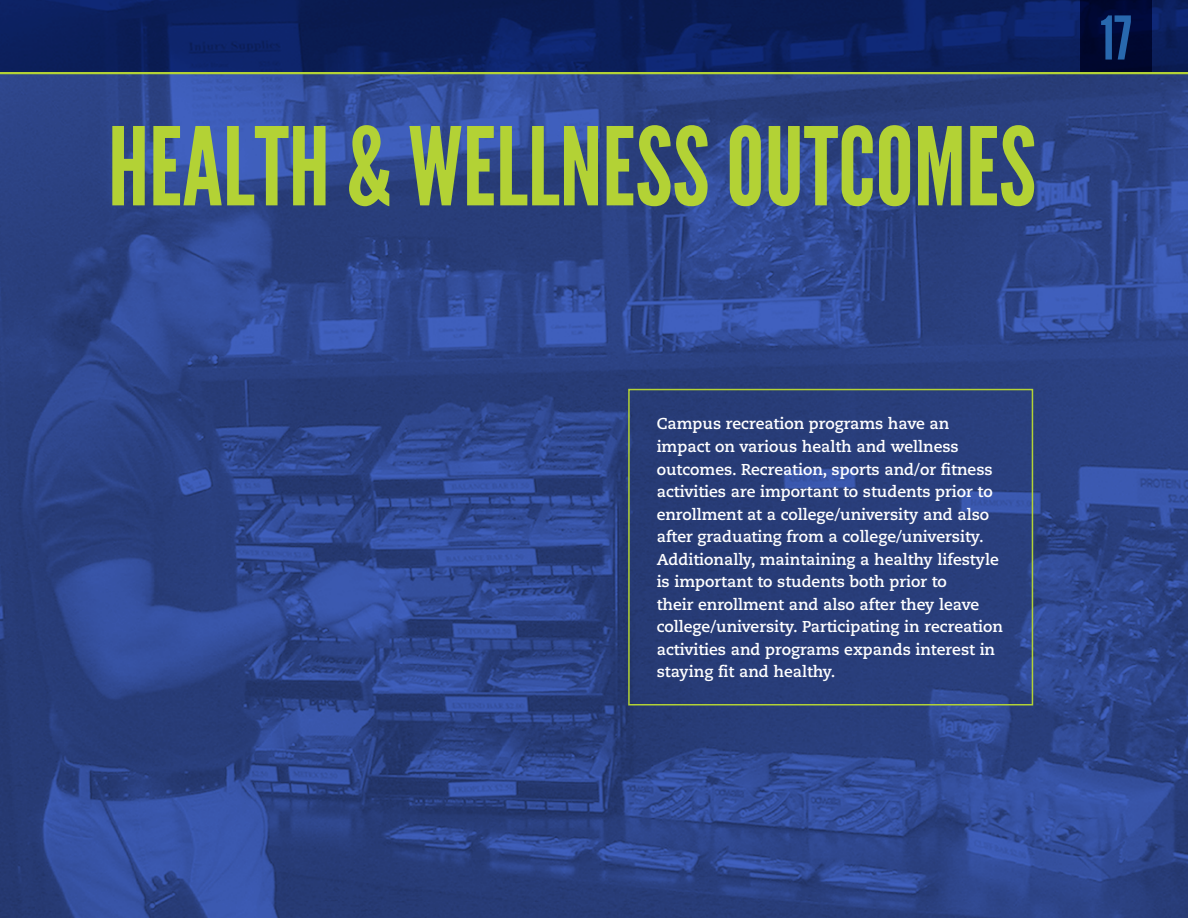
<style>
.page{position:relative;width:1188px;height:918px;background:#fff}
.page>*{position:absolute;margin:0;border:0;box-sizing:border-box;transform-origin:0 0}
.t1{font:108px "League Gothic";color:#b3d235}
.t2{font:60px "League Gothic";color:#2868ae}
.t3{font:700 15.75px/22.5px "Caecilia";color:#fff}
</style>
<div class="page">
<img style="left:0;top:74px;width:1188px;height:844px">
<svg style="left:0;top:0;width:1188px;height:72px;background:#0b1f5c"></svg>
<hr style="left:0;top:72px;width:1188px;height:2px;background:#b3d235">
<div style="left:628px;top:389px;width:405px;height:316px;border:2px solid #b3d235"></div>
<div style="left:1080px;top:0;width:72px;height:72px;background:linear-gradient(to right,#000730,#000835)"></div>
<h1 class="t1" style="left:108px;top:105px;width:930px">HEALTH &amp; WELLNESS OUTCOMES</h1>
<h2 class="t2" style="left:1100px;top:4px;width:33px">17</h2>
<p class="t3" style="left:657px;top:413px;width:348px">Campus recreation programs have an impact on various health and wellness outcomes. Recreation, sports and/or fitness activities are important to students prior to enrollment at a college/university and also after graduating from a college/university.<br>Additionally, maintaining a healthy lifestyle is important to students both prior to<br>their enrollment and also after they leave college/university. Participating in recreation activities and programs expands interest in staying fit and healthy.</p>
</div>
